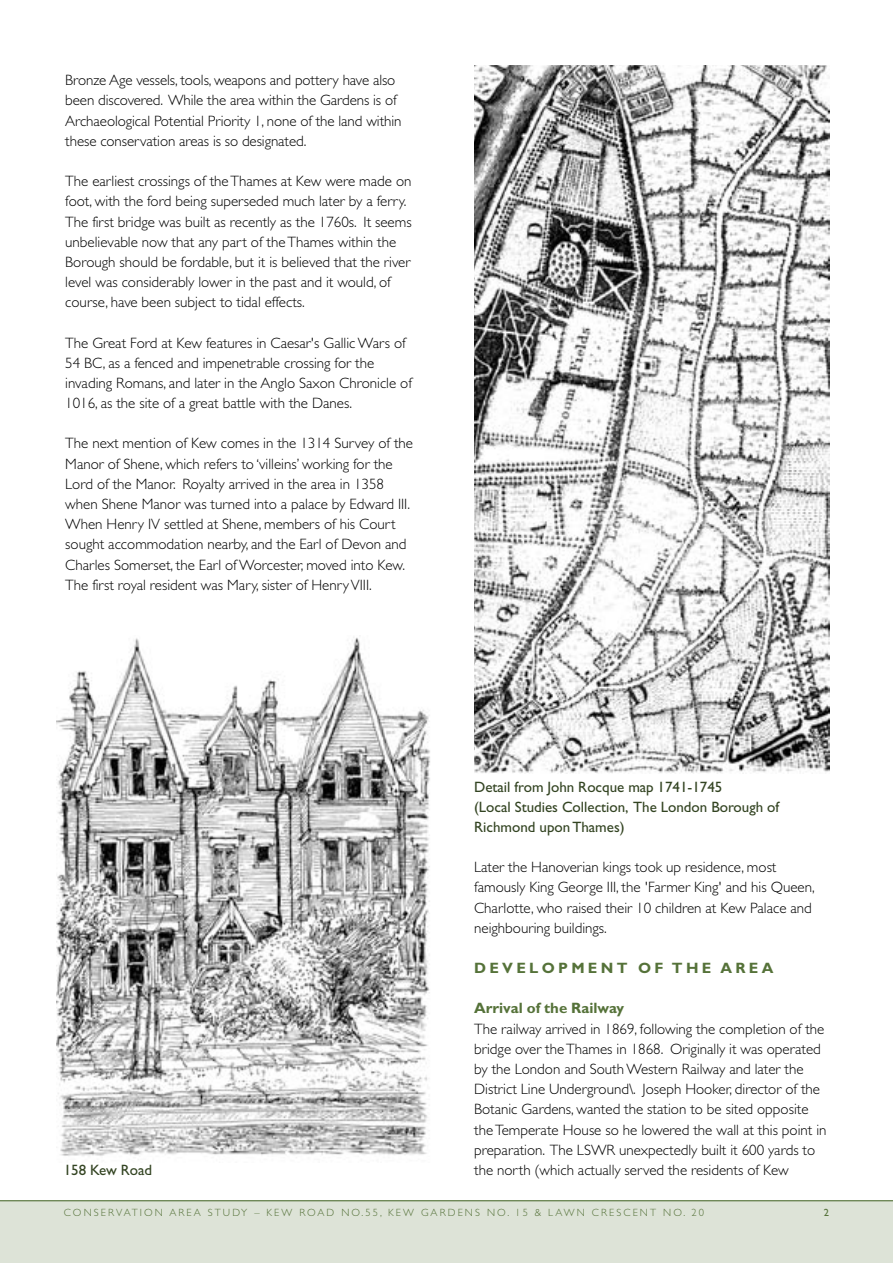
<style>
.page{position:relative;width:893px;height:1263px;background:#fff}
.page>*{position:absolute;margin:0;border:0;box-sizing:border-box;transform-origin:0 0}
.t1{font:300 15px/20.2px "Gill Sans";color:#000}
.t2{font:15px/20.2px "Gill Sans";color:#342}
.t3{font:700 15px "Gill Sans";letter-spacing:.22em;color:#557239}
.t4{font:700 15px "Gill Sans";color:#557239}
.t5{font:300 10.5px "Gill Sans";letter-spacing:.2em;color:#557239}
.t6{font:10.5px "Gill Sans";color:#557239}
</style>
<div class="page">
<img style="left:57px;top:637px;width:373px;height:519px">
<img style="left:474px;top:65px;width:355px;height:708px">
<div style="left:0;top:1200px;width:892px;height:63px;background:#dde3d7"></div>
<hr style="left:0;top:1200px;width:892px;height:1px;background:#557239">
<p class="t1" style="left:65px;top:72px;width:338px">Bronze Age vessels, tools, weapons and pottery have also been discovered. While the area within the Gardens is of Archaeological Potential Priority 1, none of the land within these conservation areas is so designated.</p>
<p class="t1" style="left:65px;top:173px;width:348px">The earliest crossings of the Thames at Kew were made on foot, with the ford being superseded much later by a ferry.<br>The first bridge was built as recently as the 1760s. It seems unbelievable now that any part of the Thames within the Borough should be fordable, but it is believed that the river level was considerably lower in the past and it would, of course, have been subject to tidal effects.</p>
<p class="t1" style="left:65px;top:334px;width:348px">The Great Ford at Kew features in Caesar's Gallic Wars of 54 BC, as a fenced and impenetrable crossing for the invading Romans, and later in the Anglo Saxon Chronicle of 1016, as the site of a great battle with the Danes.</p>
<p class="t1" style="left:65px;top:435px;width:349px">The next mention of Kew comes in the 1314 Survey of the Manor of Shene, which refers to ‘villeins’ working for the Lord of the Manor. Royalty arrived in the area in 1358 when Shene Manor was turned into a palace by Edward III.<br>When Henry IV settled at Shene, members of his Court sought accommodation nearby, and the Earl of Devon and Charles Somerset, the Earl of Worcester, moved into Kew.<br>The first royal resident was Mary, sister of Henry VIII.</p>
<p class="t2" style="left:474px;top:778px;width:250px">Detail from John Rocque map 1741-1745</p>
<p class="t2" style="left:474px;top:798px;width:307px">(Local Studies Collection, The London Borough of<br>Richmond upon Thames)</p>
<p class="t1" style="left:474px;top:859px;width:342px">Later the Hanoverian kings took up residence, most famously King George III, the 'Farmer King' and his Queen, Charlotte, who raised their 10 children at Kew Palace and neighbouring buildings.</p>
<p class="t3" style="left:474px;top:963px;width:301px">DEVELOPMENT OF THE AREA</p>
<h5 class="t4" style="left:474px;top:1003px;width:151px">Arrival of the Railway</h5>
<p class="t1" style="left:474px;top:1020px;width:354px">The railway arrived in 1869, following the completion of the bridge over the Thames in 1868. Originally it was operated by the London and South Western Railway and later the District Line Underground\. Joseph Hooker, director of the Botanic Gardens, wanted the station to be sited opposite the Temperate House so he lowered the wall at this point in preparation. The LSWR unexpectedly built it 600 yards to</p>
<p class="t2" style="left:64px;top:1161px;width:90px">158 Kew Road</p>
<p class="t1" style="left:474px;top:1161px;width:316px">the north (which actually served the residents of Kew</p>
<p class="t5" style="left:64px;top:1208px;width:642px">CONSER V ATION AREA STUDY – KEW R O AD NO .55, KEW GARDENS NO . 15 &amp; LA WN CRESCENT NO . 20</p>
<p class="t6" style="left:824px;top:1208px;width:7px">2</p>
</div>
